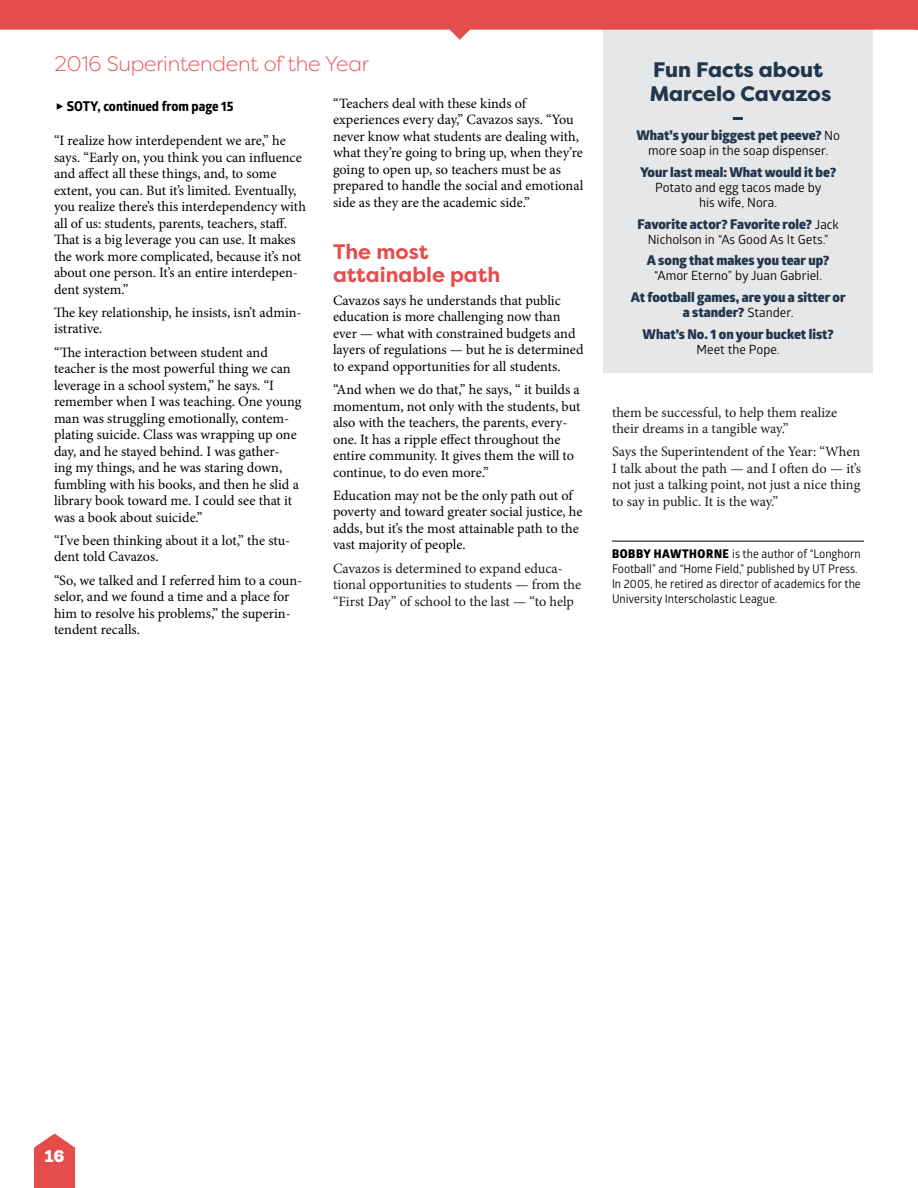
<style>
.page{position:relative;width:918px;height:1188px;background:#fff}
.page>*{position:absolute;margin:0;border:0;box-sizing:border-box;transform-origin:0 0}
.t1{font:800 21px/24px "Filson Pro";color:#21364c;text-align:center}
.t2{font:300 21px "Filson Pro";letter-spacing:-.01em;color:#e54d4d}
.t3{font:700 21px/22.5px "Filson Pro";color:#e54d4d}
.t4{font:900 16.5px "Sanchez";color:#fff}
.t5{font:14.25px/16.5px "Minion Pro";color:#000}
.t6{font:14.25px/16.5px "Minion Pro";color:#1a1a1a}
.t7{font:800 13.5px/15px "Glober";color:#21364c;text-align:center}
.t8{font:700 13.5px "Globerx";color:#000;scale:.95 1}
.t9{font:12.75px/15px "Glober";color:#000;text-align:center}
.t10{font:12px/15px "Glober";color:#000;scale:.95 1}
.s1{font-weight:400;font-size:12.75px;color:#000}
.s2{font-family:"FF Dingbests";font-weight:400}
.s3{font-weight:800}
</style>
<div class="page">
<svg style="left:34px;top:1134px;width:41px;height:54px;background:#e86262"></svg>
<div style="left:603px;top:0;width:270px;height:373px;background:#e6e7e8"></div>
<hr style="left:612px;top:541px;width:252px;height:1px;background:#000">
<svg style="left:0;top:0;width:918px;height:40px"></svg>
<h1 class="t2" style="left:55px;top:50px;width:316px">2016 Superintendent of the Year</h1>
<h1 class="t1" style="left:650px;top:58px;width:183px">Fun Facts about<br>Marcelo Cavazos –</h1>
<p class="t7" style="left:636px;top:128px;width:205px">What’s your biggest pet peeve? <span class="s1">No</span></p>
<p class="t9" style="left:648px;top:143px;width:182px">more soap in the soap dispenser.</p>
<p class="t7" style="left:640px;top:165px;width:198px">Your last meal: What would it be?</p>
<p class="t9" style="left:655px;top:179px;width:168px">Potato and egg tacos made by his wife, Nora.</p>
<p class="t7" style="left:638px;top:216px;width:203px">Favorite actor? Favorite role? <span class="s1">Jack</span></p>
<p class="t9" style="left:648px;top:231px;width:182px">Nicholson in “As Good As It Gets.”</p>
<p class="t7" style="left:647px;top:253px;width:184px">A song that makes you tear up?</p>
<p class="t9" style="left:654px;top:268px;width:170px">“Amor Eterno” by Juan Gabriel.</p>
<p class="t7" style="left:631px;top:290px;width:216px">At football games, are you a sitter or a stander? <span class="s1">Stander.</span></p>
<p class="t7" style="left:643px;top:327px;width:193px">What’s No. 1 on your bucket list?</p>
<p class="t9" style="left:697px;top:341px;width:85px">Meet the Pope.</p>
<p class="t5" style="left:333px;top:95px;width:252px">“Teachers deal with these kinds of experiences every day,” Cavazos says. “You never know what students are dealing with, what they’re going to bring up, when they’re going to open up, so teachers must be as prepared to handle the social and emotional side as they are the academic side.”</p>
<h1 class="t3" style="left:333px;top:241px;width:169px">The most attainable path</h1>
<p class="t5" style="left:333px;top:292px;width:252px">Cavazos says he understands that public education is more challenging now than ever — what with constrained budgets and layers of regulations — but he is determined to expand opportunities for all students.</p>
<p class="t5" style="left:333px;top:381px;width:249px">“And when we do that,” he says, “ it builds a momentum, not only with the students, but also with the teachers, the parents, every&shy;one. It has a ripple effect throughout the entire community. It gives them the will to continue, to do even more.”</p>
<p class="t5" style="left:333px;top:487px;width:251px">Education may not be the only path out of poverty and toward greater social justice, he adds, but it’s the most attainable path to the vast majority of people.</p>
<p class="t6" style="left:333px;top:560px;width:250px">Cavazos is determined to expand educa&shy;tional opportunities to students — from the “First Day” of school to the last — “to help</p>
<p class="t8" style="left:56px;top:97px;width:189px"><span class="s2">&gt;</span> SOTY, continued from page 15</p>
<p class="t5" style="left:54px;top:132px;width:253px">“I realize how interdependent we are,” he says. “Early on, you think you can influence and affect all these things, and, to some extent, you can. But it’s limited. Eventually, you realize there’s this interdependency with all of us: students, parents, teachers, staff.<br>That is a big leverage you can use. It makes the work more complicated, because it’s not about one person. It’s an entire interdepen&shy;dent system.”</p>
<p class="t5" style="left:54px;top:304px;width:249px">The key relationship, he insists, isn’t admin&shy;istrative.</p>
<p class="t5" style="left:54px;top:344px;width:249px">“The interaction between student and teacher is the most powerful thing we can leverage in a school system,” he says. “I remember when I was teaching. One young man was struggling emotionally, contem&shy;plating suicide. Class was wrapping up one day, and he stayed behind. I was gather-<br>ing my things, and he was staring down, fumbling with his books, and then he slid a library book toward me. I could see that it was a book about suicide.”</p>
<p class="t5" style="left:54px;top:532px;width:238px">“I’ve been thinking about it a lot,” the stu&shy;dent told Cavazos.</p>
<p class="t5" style="left:54px;top:572px;width:250px">“So, we talked and I referred him to a coun&shy;selor, and we found a time and a place for him to resolve his problems,” the superin&shy;tendent recalls.</p>
<p class="t6" style="left:612px;top:404px;width:227px">them be successful, to help them realize their dreams in a tangible way.”</p>
<p class="t6" style="left:612px;top:444px;width:251px;text-align:justify">Says the Superintendent of the Year: “When I talk about the path — and I often do — it’s not just a talking point, not just a nice thing to say in public. It is the way.”</p>
<p class="t10" style="left:612px;top:545px;width:263px"><span class="s3">BOBBY HAWTHORNE</span> is the author of “Longhorn Football” and “Home Field,” published by UT Press.<br>In 2005, he retired as director of academics for the University Interscholastic League.</p>
<p class="t4" style="left:44px;top:1144px;width:22px">16</p>
</div>
